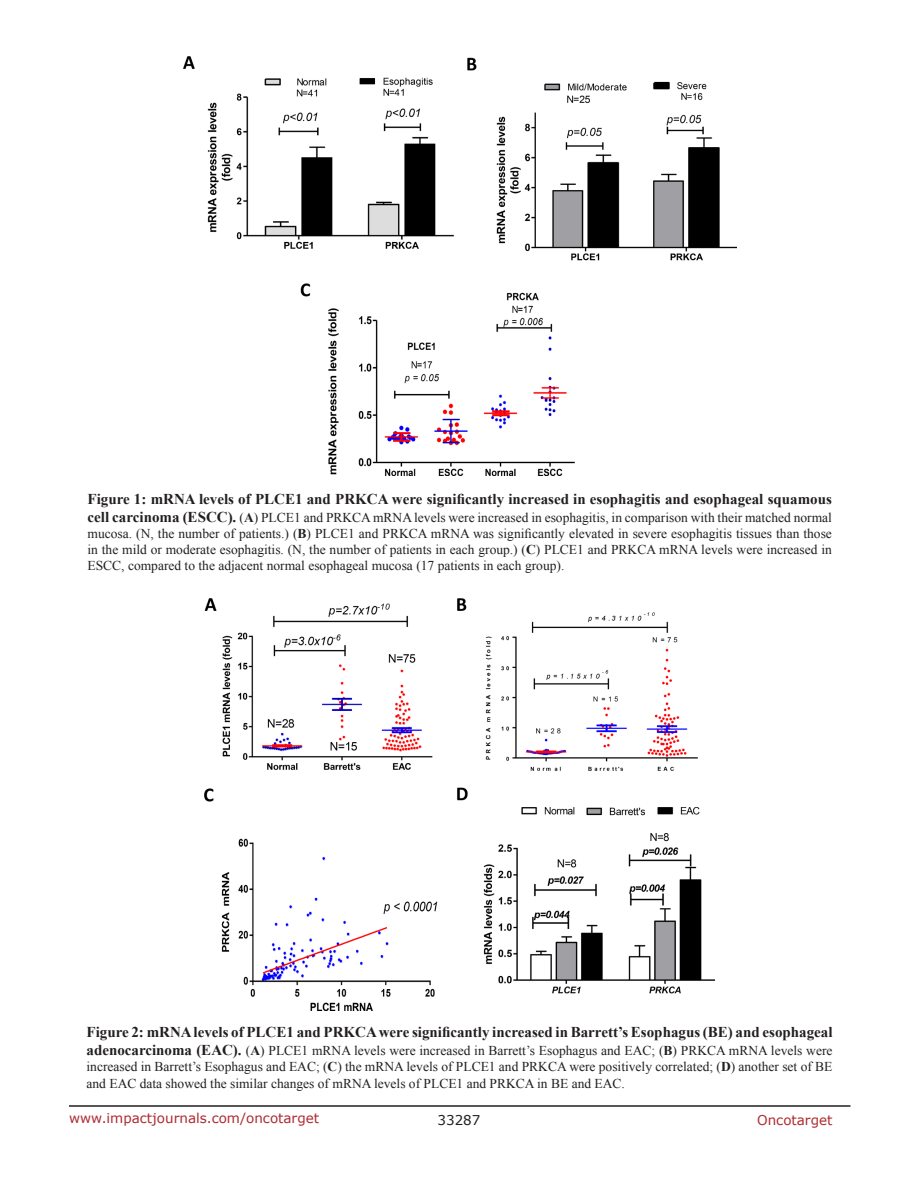
<style>
.page{position:relative;width:918px;height:1188px;background:#fff}
.page>*{position:absolute;margin:0;border:0;box-sizing:border-box;transform-origin:0 0}
.FigureText{font:700 15px "Times New Roman";color:#231f20}
.FigureText-2{font:13.5px/16.2px "Times New Roman";color:#231f20;text-align:justify}
.t1{font:13.5px "Verdana";color:#ac2b31}
.t2{font:13.5px "Verdana";color:#231f20}
.s1{font-weight:700;font-size:15px}
.s2{font-weight:700}
</style>
<div class="page">
<hr style="left:69px;top:1105px;width:781px;height:2px;background:#231f20">
<img style="left:183px;top:57px;width:554px;height:418px">
<img style="left:205px;top:598px;width:510px;height:412px">
<p class="FigureText" style="left:88px;top:488px;width:746px">Figure 1: mRNA levels of PLCE1 and PRKCA were significantly increased in esophagitis and esophageal squamous</p>
<p class="FigureText-2" style="left:88px;top:509px;width:746px"><span class="s1">cell carcinoma (ESCC).</span> (<span class="s2">A</span>) PLCE1 and PRKCA mRNA levels were increased in esophagitis, in comparison with their matched normal mucosa. (N, the number of patients.) (<span class="s2">B</span>) PLCE1 and PRKCA mRNA was significantly elevated in severe esophagitis tissues than those in the mild or moderate esophagitis. (N, the number of patients in each group.) (<span class="s2">C</span>) PLCE1 and PRKCA mRNA levels were increased in ESCC, compared to the adjacent normal esophageal mucosa (17 patients in each group).</p>
<p class="FigureText" style="left:87px;top:1022px;width:747px">Figure 2: mRNA levels of PLCE1 and PRKCA were significantly increased in Barrett’s Esophagus (BE) and esophageal</p>
<p class="FigureText-2" style="left:87px;top:1042px;width:747px"><span class="s1">adenocarcinoma (EAC).</span> (<span class="s2">A</span>) PLCE1 mRNA levels were increased in Barrett’s Esophagus and EAC; (<span class="s2">B</span>) PRKCA mRNA levels were increased in Barrett’s Esophagus and EAC; (<span class="s2">C</span>) the mRNA levels of PLCE1 and PRKCA were positively correlated; (<span class="s2">D</span>) another set of BE and EAC data showed the similar changes of mRNA levels of PLCE1 and PRKCA in BE and EAC.</p>
<p class="t1" style="left:69px;top:1109px;width:252px">www.impactjournals.com/oncotarget</p>
<p class="t2" style="left:438px;top:1111px;width:44px">33287</p>
<p class="t1" style="left:757px;top:1111px;width:77px">Oncotarget</p>
</div>
